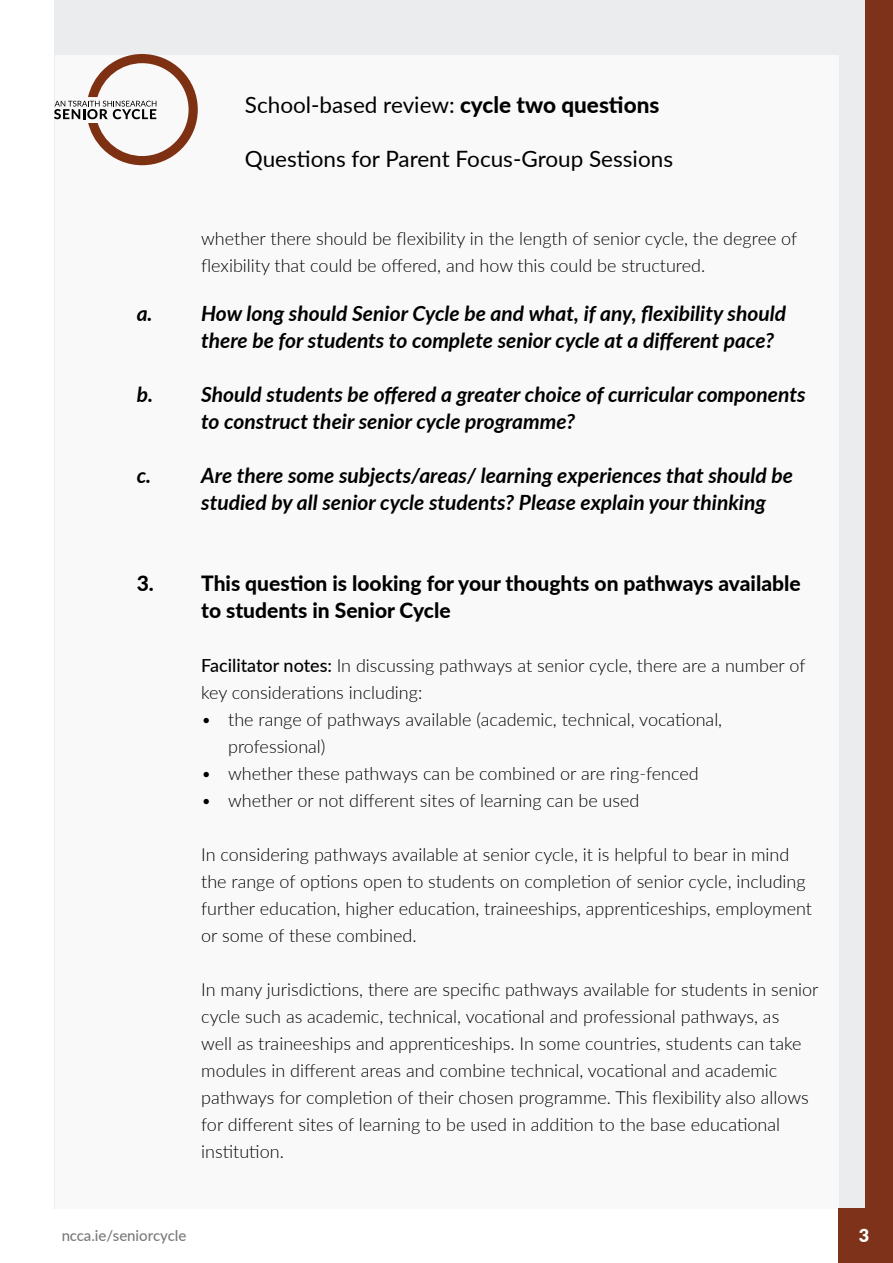
<style>
.page{position:relative;width:893px;height:1263px;background:#fff}
.page>*{position:absolute;margin:0;border:0;box-sizing:border-box;transform-origin:0 0}
.t1{font:22.5px "Lato";color:#000}
.t2{font:italic 700 21px/27px "Lato";color:#000}
.t3{font:800 21px/27px "Lato";color:#000}
.t4{font:300 18px/27px "Lato";color:#000}
.t5{font:900 18px "Lato";color:#fff}
.t6{font:500 15px "Lato";color:#000}
.s1{font-weight:800}
.s2{font-weight:500}
</style>
<div class="page">
<div style="left:54px;top:0;width:812px;height:1209px;background:#eaeced"></div>
<div style="left:866px;top:0;width:27px;height:1263px;background:#7d3219"></div>
<div style="left:55px;top:55px;width:783px;height:1161px;background:#fff"></div>
<div style="left:838px;top:1209px;width:55px;height:54px;background:#7d3219"></div>
<svg style="left:54px;top:54px;width:144px;height:111px"></svg>
<p class="t1" style="left:245px;top:89px;width:416px">School-based review: <span class="s1">cycle two questions</span></p>
<p class="t1" style="left:245px;top:143px;width:430px">Questions for Parent Focus-Group Sessions</p>
<p class="t4" style="left:201px;top:225px;width:598px">whether there should be flexibility in the length of senior cycle, the degree of flexibility that could be offered, and how this could be structured.</p>
<p class="t2" style="left:201px;top:299px;width:586px;text-indent:-64px">a. How long should Senior Cycle be and what, if any, flexibility should there be for students to complete senior cycle at a different pace?</p>
<p class="t2" style="left:201px;top:380px;width:606px;text-indent:-64px">b. Should students be offered a greater choice of curricular components to construct their senior cycle programme?</p>
<p class="t2" style="left:201px;top:461px;width:593px;text-indent:-64px">c. Are there some subjects/areas/ learning experiences that should be studied by all senior cycle students? Please explain your thinking</p>
<p class="t3" style="left:201px;top:569px;width:601px;text-indent:-64px">3. This question is looking for your thoughts on pathways available to students in Senior Cycle</p>
<p class="t4" style="left:201px;top:651px;width:606px"><span class="s2">Facilitator notes:</span> In discussing pathways at senior cycle, there are a number of key considerations including:</p>
<p class="t4" style="left:228px;top:705px;width:496px;text-indent:-27px">• the range of pathways available (academic, technical, vocational, professional)</p>
<p class="t4" style="left:201px;top:759px;width:499px">• whether these pathways can be combined or are ring-fenced</p>
<p class="t4" style="left:201px;top:786px;width:440px">• whether or not different sites of learning can be used</p>
<p class="t4" style="left:201px;top:840px;width:612px">In considering pathways available at senior cycle, it is helpful to bear in mind the range of options open to students on completion of senior cycle, including further education, higher education, traineeships, apprenticeships, employment or some of these combined.</p>
<p class="t4" style="left:201px;top:975px;width:619px">In many jurisdictions, there are specific pathways available for students in senior cycle such as academic, technical, vocational and professional pathways, as<br>well as traineeships and apprenticeships. In some countries, students can take modules in different areas and combine technical, vocational and academic pathways for completion of their chosen programme. This flexibility also allows for different sites of learning to be used in addition to the base educational institution.</p>
<p class="t6" style="left:61px;top:1224px;width:127px">ncca.ie/seniorcycle</p>
<p class="t5" style="left:859px;top:1222px;width:12px">3</p>
</div>
